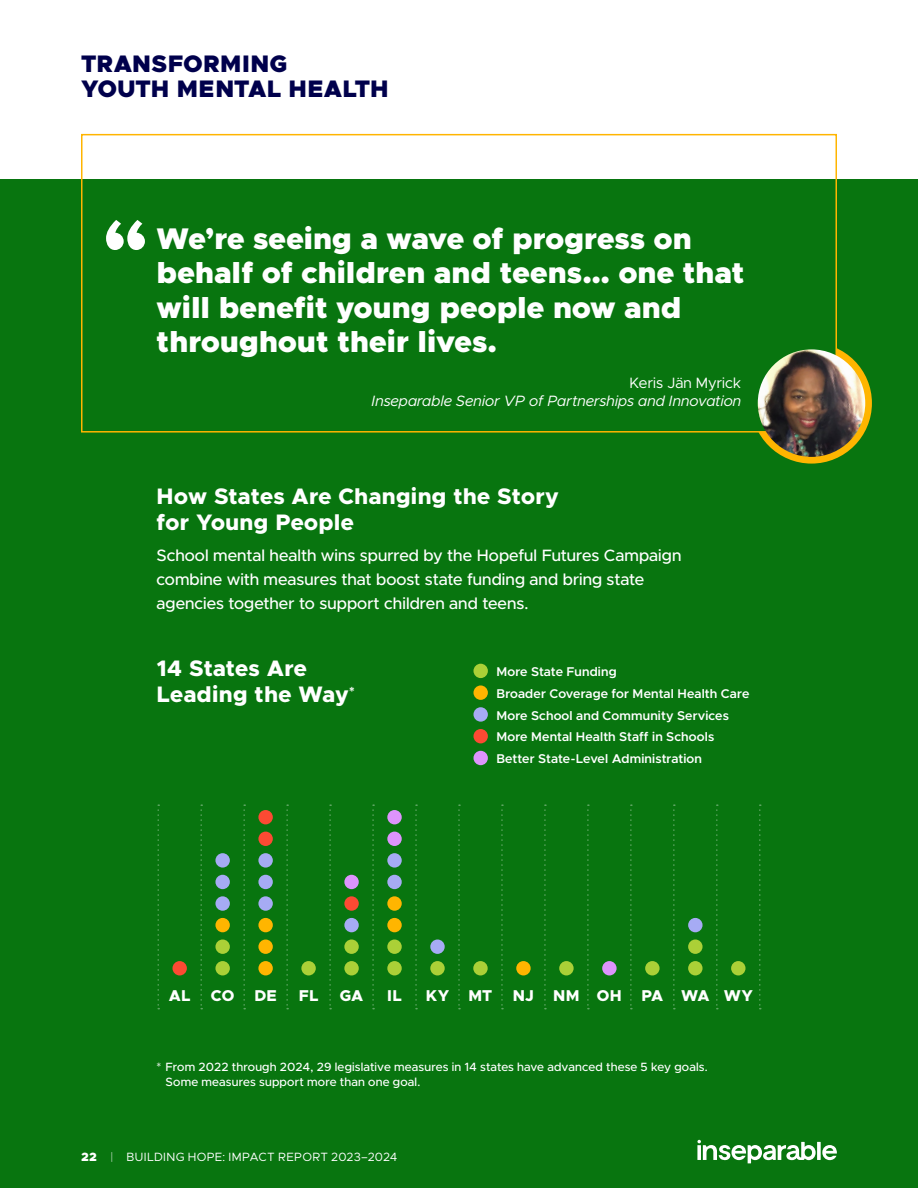
<style>
.page{position:relative;width:918px;height:1188px;background:#fff}
.page>*{position:absolute;margin:0;border:0;box-sizing:border-box;transform-origin:0 0}
.H2_-_Headline___Qt_-_Reversed{font:900 30px/34.5px "Metropolis";letter-spacing:.005em;color:#fff}
.t1{font:900 24px/25.5px "Metropolis";letter-spacing:.01em;color:#00004c}
.H4_-_Reversed{font:800 22.5px/25.5px "Metropolis";letter-spacing:.015em;color:#fff}
.H4_-_Reversed-2{font:500 16.5px/24px "Metropolis";letter-spacing:.005em;color:#fff}
.Timeline_-_Body{font:800 15.75px "Metropolis";letter-spacing:.01em;color:#fff}
.H6_-_Quote_Attribution{font:italic 15px "Metropolis";letter-spacing:.01em;color:#fff}
.H6_-_Quote_Attribution-2{font:15px "Metropolis";color:#fff}
.t2{font:600 12.75px "Metropolis";letter-spacing:.015em;color:#fff}
.P1_-_Reversed{font:500 12px/15px "Metropolis";letter-spacing:.015em;color:#fff}
.t3{font:12px "Metropolis";letter-spacing:.02em;color:#fff}
.s1{font-weight:900}
.s2{font-weight:100}
</style>
<div class="page">
<div style="left:0;top:179px;width:918px;height:1009px;background:#08750f"></div>
<div style="left:754px;top:346px;width:115px;height:115px;background:#ffb500;border-radius:50%"></div>
<div style="left:751px;top:343px;width:121px;height:121px;border:6px solid #ffb500;border-radius:50%"></div>
<div style="left:258px;top:810px;width:15px;height:14px;background:#fc4a33;border-radius:50%"></div>
<div style="left:387px;top:810px;width:15px;height:14px;background:#dd94fc;border-radius:50%"></div>
<div style="left:258px;top:832px;width:15px;height:14px;background:#fc4a33;border-radius:50%"></div>
<div style="left:387px;top:832px;width:15px;height:14px;background:#dd94fc;border-radius:50%"></div>
<div style="left:215px;top:853px;width:15px;height:15px;background:#a6abf4;border-radius:50%"></div>
<div style="left:258px;top:853px;width:15px;height:15px;background:#a6abf4;border-radius:50%"></div>
<div style="left:387px;top:853px;width:15px;height:15px;background:#a6abf4;border-radius:50%"></div>
<div style="left:215px;top:875px;width:15px;height:14px;background:#a6abf4;border-radius:50%"></div>
<div style="left:258px;top:875px;width:15px;height:14px;background:#a6abf4;border-radius:50%"></div>
<div style="left:344px;top:875px;width:15px;height:14px;background:#dd94fc;border-radius:50%"></div>
<div style="left:387px;top:875px;width:15px;height:14px;background:#a6abf4;border-radius:50%"></div>
<div style="left:215px;top:896px;width:15px;height:15px;background:#a6abf4;border-radius:50%"></div>
<div style="left:258px;top:896px;width:15px;height:15px;background:#a6abf4;border-radius:50%"></div>
<div style="left:344px;top:896px;width:15px;height:15px;background:#fc4a33;border-radius:50%"></div>
<div style="left:387px;top:896px;width:15px;height:15px;background:#ffb500;border-radius:50%"></div>
<div style="left:215px;top:918px;width:15px;height:14px;background:#ffb500;border-radius:50%"></div>
<div style="left:258px;top:918px;width:15px;height:14px;background:#ffb500;border-radius:50%"></div>
<div style="left:344px;top:918px;width:15px;height:14px;background:#a6abf4;border-radius:50%"></div>
<div style="left:387px;top:918px;width:15px;height:14px;background:#ffb500;border-radius:50%"></div>
<div style="left:688px;top:918px;width:15px;height:14px;background:#a6abf4;border-radius:50%"></div>
<div style="left:215px;top:939px;width:15px;height:15px;background:#abd037;border-radius:50%"></div>
<div style="left:258px;top:939px;width:15px;height:15px;background:#ffb500;border-radius:50%"></div>
<div style="left:344px;top:939px;width:15px;height:15px;background:#abd037;border-radius:50%"></div>
<div style="left:387px;top:939px;width:15px;height:15px;background:#abd037;border-radius:50%"></div>
<div style="left:430px;top:939px;width:15px;height:15px;background:#a6abf4;border-radius:50%"></div>
<div style="left:688px;top:939px;width:15px;height:15px;background:#abd037;border-radius:50%"></div>
<div style="left:172px;top:961px;width:15px;height:14px;background:#fc4a33;border-radius:50%"></div>
<div style="left:215px;top:961px;width:15px;height:14px;background:#abd037;border-radius:50%"></div>
<div style="left:258px;top:961px;width:15px;height:14px;background:#ffb500;border-radius:50%"></div>
<div style="left:301px;top:961px;width:15px;height:14px;background:#abd037;border-radius:50%"></div>
<div style="left:344px;top:961px;width:15px;height:14px;background:#abd037;border-radius:50%"></div>
<div style="left:387px;top:961px;width:15px;height:14px;background:#abd037;border-radius:50%"></div>
<div style="left:430px;top:961px;width:15px;height:14px;background:#abd037;border-radius:50%"></div>
<div style="left:473px;top:961px;width:15px;height:14px;background:#abd037;border-radius:50%"></div>
<div style="left:516px;top:961px;width:15px;height:14px;background:#ffb500;border-radius:50%"></div>
<div style="left:559px;top:961px;width:15px;height:14px;background:#abd037;border-radius:50%"></div>
<div style="left:602px;top:961px;width:15px;height:14px;background:#dd94fc;border-radius:50%"></div>
<div style="left:645px;top:961px;width:15px;height:14px;background:#abd037;border-radius:50%"></div>
<div style="left:688px;top:961px;width:15px;height:14px;background:#abd037;border-radius:50%"></div>
<div style="left:731px;top:961px;width:15px;height:14px;background:#abd037;border-radius:50%"></div>
<svg style="left:200px;top:804px;width:2px;height:205px"></svg>
<svg style="left:157px;top:804px;width:2px;height:205px"></svg>
<svg style="left:243px;top:804px;width:2px;height:205px"></svg>
<svg style="left:286px;top:804px;width:2px;height:205px"></svg>
<svg style="left:329px;top:804px;width:2px;height:205px"></svg>
<svg style="left:372px;top:804px;width:2px;height:205px"></svg>
<svg style="left:458px;top:804px;width:2px;height:205px"></svg>
<svg style="left:415px;top:804px;width:2px;height:205px"></svg>
<svg style="left:501px;top:804px;width:2px;height:205px"></svg>
<svg style="left:544px;top:804px;width:2px;height:205px"></svg>
<svg style="left:587px;top:804px;width:2px;height:205px"></svg>
<svg style="left:630px;top:804px;width:2px;height:205px"></svg>
<svg style="left:673px;top:804px;width:2px;height:205px"></svg>
<svg style="left:716px;top:804px;width:2px;height:205px"></svg>
<svg style="left:759px;top:804px;width:2px;height:205px"></svg>
<div style="left:82px;top:202px;width:755px;height:230px;background:#08750f"></div>
<div style="left:81px;top:134px;width:756px;height:299px;border:2px solid #ffb500"></div>
<svg style="left:106px;top:220px;width:39px;height:30px"></svg>
<img style="left:758px;top:349px;width:107px;height:108px;border-radius:54px">
<div style="left:473px;top:664px;width:15px;height:14px;background:#abd037;border-radius:50%"></div>
<div style="left:473px;top:685px;width:15px;height:15px;background:#ffb500;border-radius:50%"></div>
<div style="left:473px;top:707px;width:15px;height:15px;background:#a6abf4;border-radius:50%"></div>
<div style="left:473px;top:729px;width:15px;height:14px;background:#fc4a33;border-radius:50%"></div>
<div style="left:473px;top:751px;width:15px;height:14px;background:#dd94fc;border-radius:50%"></div>
<svg style="left:697px;top:1140px;width:140px;height:23px"></svg>
<h1 class="t1" style="left:81px;top:51px;width:309px">TRANSFORMING<br>YOUTH MENTAL HEALTH</h1>
<p class="H2_-_Headline___Qt_-_Reversed" style="left:157px;top:221px;width:589px">We’re seeing a wave of progress on behalf of children and teens… one that will benefit young people now and throughout their lives.</p>
<p class="H6_-_Quote_Attribution-2" style="left:630px;top:373px;width:113px">Keris Jän Myrick</p>
<p class="H6_-_Quote_Attribution" style="left:372px;top:391px;width:371px">Inseparable Senior VP of Partnerships and Innovation</p>
<p class="H4_-_Reversed" style="left:157px;top:484px;width:404px">How States Are Changing the Story for Young People</p>
<p class="H4_-_Reversed-2" style="left:157px;top:543px;width:526px">School mental health wins spurred by the Hopeful Futures Campaign combine with measures that boost state funding and bring state agencies together to support children and teens.</p>
<p class="H4_-_Reversed" style="left:157px;top:656px;width:200px">14 States Are<br>Leading the Way<sup>*</sup></p>
<h3 class="t2" style="left:496px;top:664px;width:122px">More State Funding</h3>
<h3 class="t2" style="left:496px;top:685px;width:254px">Broader Coverage for Mental Health Care</h3>
<h3 class="t2" style="left:496px;top:707px;width:234px">More School and Community Services</h3>
<h3 class="t2" style="left:496px;top:729px;width:219px">More Mental Health Staff in Schools</h3>
<h3 class="t2" style="left:496px;top:751px;width:207px">Better State-Level Administration</h3>
<p class="Timeline_-_Body" style="left:169px;top:986px;width:23px">AL</p>
<p class="Timeline_-_Body" style="left:211px;top:986px;width:25px">CO</p>
<p class="Timeline_-_Body" style="left:254px;top:986px;width:24px">DE</p>
<p class="Timeline_-_Body" style="left:299px;top:986px;width:21px">FL</p>
<p class="Timeline_-_Body" style="left:340px;top:986px;width:25px">GA</p>
<p class="Timeline_-_Body" style="left:387px;top:986px;width:16px">IL</p>
<p class="Timeline_-_Body" style="left:426px;top:986px;width:25px">KY</p>
<p class="Timeline_-_Body" style="left:469px;top:986px;width:25px">MT</p>
<p class="Timeline_-_Body" style="left:513px;top:986px;width:22px">NJ</p>
<p class="Timeline_-_Body" style="left:553px;top:986px;width:28px">NM</p>
<p class="Timeline_-_Body" style="left:597px;top:986px;width:26px">OH</p>
<p class="Timeline_-_Body" style="left:641px;top:986px;width:24px">PA</p>
<p class="Timeline_-_Body" style="left:681px;top:986px;width:30px">WA</p>
<p class="Timeline_-_Body" style="left:724px;top:986px;width:31px">WY</p>
<p class="P1_-_Reversed" style="left:166px;top:1059px;width:544px;text-indent:-9px">* From 2022 through 2024, 29 legislative measures in 14 states have advanced these 5 key goals.<br>Some measures support more than one goal.</p>
<p class="t3" style="left:81px;top:1149px;width:318px"><span class="s1">22</span> <span class="s2">|</span> BUILDING HOPE: IMPACT REPORT 2023–2024</p>
</div>
